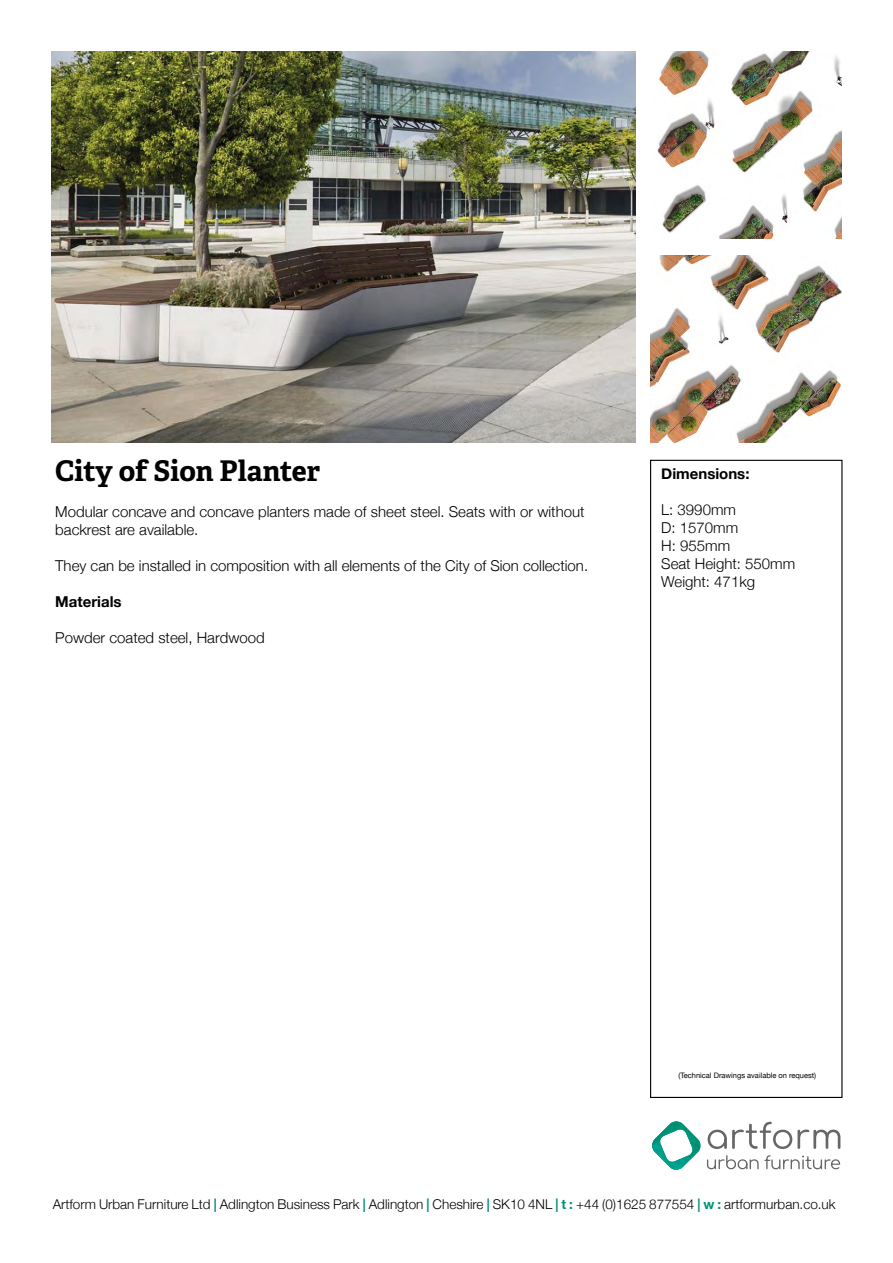
<style>
.page{position:relative;width:893px;height:1263px;background:#fff}
.page>*{position:absolute;margin:0;border:0;box-sizing:border-box;transform-origin:0 0}
.t1{font:700 28.5px "Adelle";color:#000}
.t2{font:300 15px/18px "Helvetica Neue";color:#000}
.t3{font:700 15px "Helvetica Neue";color:#000}
.t4{font:300 13.5px "Helvetica Neue";color:#000}
.t5{font:7.5px "Helvetica Neue";color:#000}
.s1{font-weight:700;color:#009377}
</style>
<div class="page">
<img style="left:51px;top:51px;width:585px;height:391px">
<img style="left:657px;top:51px;width:185px;height:187px">
<img style="left:651px;top:255px;width:191px;height:187px">
<div style="left:650px;top:460px;width:192px;height:638px;border:1px solid #000"></div>
<svg style="left:652px;top:1121px;width:49px;height:49px"></svg>
<svg style="left:708px;top:1122px;width:132px;height:27px"></svg>
<svg style="left:707px;top:1155px;width:133px;height:14px"></svg>
<h1 class="t1" style="left:55px;top:453px;width:266px">City of Sion Planter</h1>
<p class="t2" style="left:55px;top:503px;width:531px">Modular concave and concave planters made of sheet steel. Seats with or without backrest are available.</p>
<p class="t2" style="left:55px;top:557px;width:534px">They can be installed in composition with all elements of the City of Sion collection.</p>
<p class="t3" style="left:55px;top:593px;width:68px">Materials</p>
<p class="t2" style="left:55px;top:629px;width:211px">Powder coated steel, Hardwood</p>
<p class="t3" style="left:661px;top:465px;width:90px">Dimensions:</p>
<p class="t2" style="left:661px;top:500px;width:135px">L: 3990mm<br>D: 1570mm<br>H: 955mm<br>Seat Height: 550mm<br>Weight: 471kg</p>
<p class="t5" style="left:678px;top:1071px;width:139px">(Technical Drawings available on request)</p>
<p class="t4" style="left:53px;top:1195px;width:784px">Artform Urban Furniture Ltd <span class="s1">|</span> Adlington Business Park <span class="s1">|</span> Adlington <span class="s1">|</span> Cheshire <span class="s1">|</span> SK10 4NL <span class="s1">| t :</span> +44 (0)1625 877554 <span class="s1">| w :</span> artformurban.co.uk</p>
</div>
